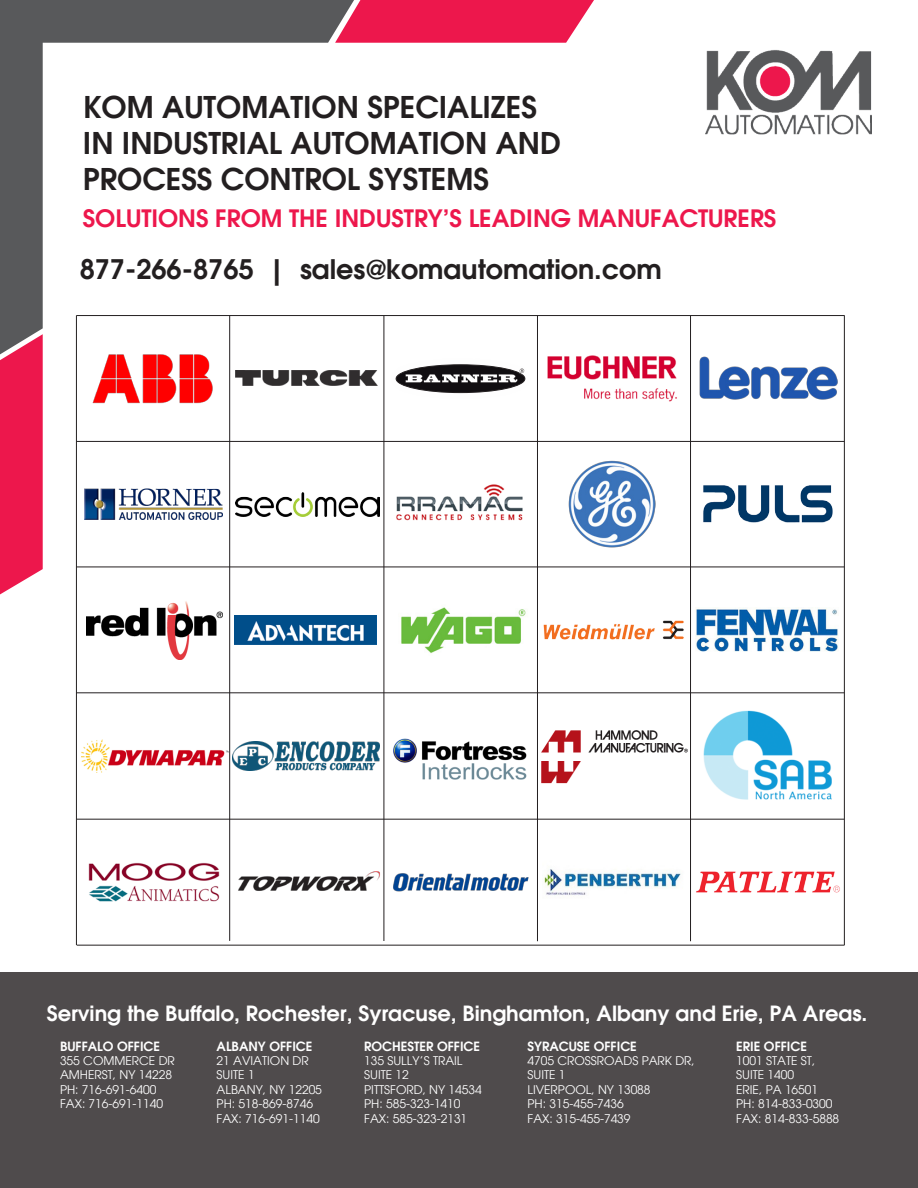
<style>
.page{position:relative;width:918px;height:1188px;background:#fff}
.page>*{position:absolute;margin:0;border:0;box-sizing:border-box;transform-origin:0 0}
.t1{font:600 30px/36px "Avant Garde";color:#231f20}
.t2{font:600 27px "Avant Garde";color:#231f20}
.t3{font:600 24px "Avant Garde";color:#ed174c}
.t4{font:600 21px "Avant Garde";color:#fff}
.t5{font:600 12.75px "Avant Garde";color:#fff}
.t6{font:12px/14.4px "Avant Garde";color:#fff}
</style>
<div class="page">
<img style="left:706px;top:50px;width:166px;height:85px">
<div style="left:0;top:972px;width:918px;height:216px;background:#4f4b4c"></div>
<img style="left:703px;top:485px;width:130px;height:38px">
<img style="left:86px;top:601px;width:136px;height:58px">
<img style="left:543px;top:620px;width:141px;height:20px">
<img style="left:541px;top:730px;width:147px;height:54px">
<img style="left:703px;top:710px;width:129px;height:90px">
<svg style="left:0;top:0;width:594px;height:594px"></svg>
<img style="left:700px;top:357px;width:137px;height:42px">
<img style="left:84px;top:479px;width:138px;height:41px">
<img style="left:236px;top:492px;width:143px;height:24px">
<img style="left:389px;top:480px;width:143px;height:46px">
<img style="left:696px;top:608px;width:142px;height:43px">
<img style="left:233px;top:741px;width:147px;height:30px">
<img style="left:401px;top:607px;width:125px;height:46px">
<img style="left:81px;top:739px;width:147px;height:34px">
<img style="left:394px;top:738px;width:133px;height:42px">
<img style="left:88px;top:862px;width:132px;height:40px">
<img style="left:230px;top:839px;width:154px;height:86px">
<img style="left:380px;top:862px;width:149px;height:41px">
<img style="left:544px;top:869px;width:137px;height:26px">
<img style="left:696px;top:871px;width:144px;height:22px">
<hr style="left:77px;top:441px;width:767px;height:1px;background:#231f20">
<hr style="left:77px;top:315px;width:767px;height:1px;background:#231f20">
<hr style="left:76px;top:693px;width:768px;height:1px;background:#231f20">
<hr style="left:76px;top:567px;width:768px;height:1px;background:#231f20">
<hr style="left:77px;top:945px;width:768px;height:1px;background:#231f20">
<hr style="left:76px;top:819px;width:768px;height:1px;background:#231f20">
<hr style="left:76px;top:315px;width:1px;height:630px;background:#231f20">
<hr style="left:844px;top:315px;width:1px;height:630px;background:#231f20">
<hr style="left:690px;top:316px;width:1px;height:625px;background:#231f20">
<hr style="left:537px;top:316px;width:1px;height:625px;background:#231f20">
<hr style="left:384px;top:315px;width:1px;height:626px;background:#231f20">
<hr style="left:229px;top:315px;width:1px;height:626px;background:#231f20">
<img style="left:545px;top:333px;width:132px;height:90px">
<img style="left:569px;top:461px;width:87px;height:87px">
<img style="left:235px;top:615px;width:142px;height:29px">
<p class="t1" style="left:83px;top:89px;width:480px">KOM AUTOMATION SPECIALIZES<br>IN INDUSTRIAL AUTOMATION AND<br>PROCESS CONTROL SYSTEMS</p>
<p class="t3" style="left:83px;top:202px;width:695px">SOLUTIONS FROM THE INDUSTRY’S LEADING MANUFACTURERS</p>
<p class="t2" style="left:80px;top:251px;width:584px">877-266-8765 | sales@komautomation.com</p>
<p class="t4" style="left:47px;top:999px;width:822px">Serving the Buffalo, Rochester, Syracuse, Binghamton, Albany and Erie, PA Areas.</p>
<p class="t5" style="left:60px;top:1037px;width:102px">BUFFALO OFFICE</p>
<p class="t6" style="left:60px;top:1053px;width:116px">355 COMMERCE DR</p>
<p class="t6" style="left:60px;top:1068px;width:114px">AMHERST, NY 14228</p>
<p class="t6" style="left:60px;top:1082px;width:98px">PH: 716-691-6400</p>
<p class="t6" style="left:60px;top:1097px;width:105px">FAX: 716-691-1140</p>
<p class="t5" style="left:217px;top:1037px;width:97px">ALBANY OFFICE</p>
<p class="t6" style="left:217px;top:1053px;width:94px">21 AVIATION DR</p>
<p class="t6" style="left:217px;top:1068px;width:40px">SUITE 1</p>
<p class="t6" style="left:217px;top:1082px;width:107px">ALBANY, NY 12205</p>
<p class="t6" style="left:217px;top:1097px;width:98px">PH: 518-869-8746</p>
<p class="t6" style="left:217px;top:1111px;width:105px">FAX: 716-691-1140</p>
<p class="t5" style="left:364px;top:1037px;width:118px">ROCHESTER OFFICE</p>
<p class="t6" style="left:364px;top:1053px;width:100px">135 SULLY’S TRAIL</p>
<p class="t6" style="left:364px;top:1068px;width:46px">SUITE 12</p>
<p class="t6" style="left:364px;top:1082px;width:119px">PITTSFORD, NY 14534</p>
<p class="t6" style="left:364px;top:1097px;width:98px">PH: 585-323-1410</p>
<p class="t6" style="left:364px;top:1111px;width:105px">FAX: 585-323-2131</p>
<p class="t5" style="left:528px;top:1037px;width:111px">SYRACUSE OFFICE</p>
<p class="t6" style="left:528px;top:1053px;width:169px">4705 CROSSROADS PARK DR,</p>
<p class="t6" style="left:528px;top:1068px;width:40px">SUITE 1</p>
<p class="t6" style="left:528px;top:1082px;width:125px">LIVERPOOL, NY 13088</p>
<p class="t6" style="left:528px;top:1097px;width:98px">PH: 315-455-7436</p>
<p class="t6" style="left:528px;top:1111px;width:105px">FAX: 315-455-7439</p>
<p class="t5" style="left:736px;top:1037px;width:72px">ERIE OFFICE</p>
<p class="t6" style="left:736px;top:1053px;width:81px">1001 STATE ST,</p>
<p class="t6" style="left:736px;top:1068px;width:60px">SUITE 1400</p>
<p class="t6" style="left:736px;top:1082px;width:84px">ERIE, PA 16501</p>
<p class="t6" style="left:736px;top:1097px;width:105px">PH: 814-833-0300<br>FAX: 814-833-5888</p>
</div>
